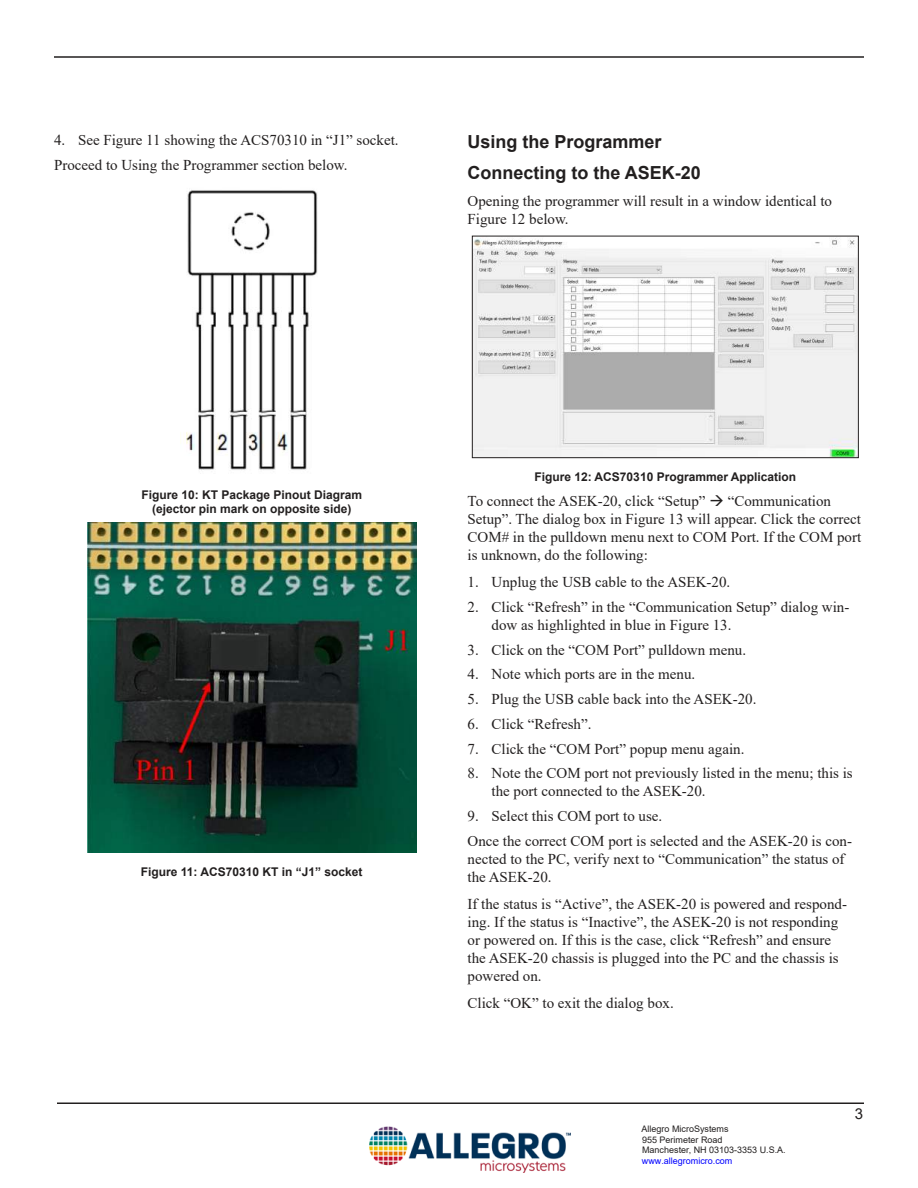
<style>
.page{position:relative;width:918px;height:1188px;background:#fff}
.page>*{position:absolute;margin:0;border:0;box-sizing:border-box;transform-origin:0 0}
.t1{font:700 18px/30.6px "Arial";color:#221f1f}
.t2{font:15px/18px "Times New Roman";color:#221f1f}
.t3{font:15px "Arial";color:#221f1f}
.t4{font:700 12px/14.4px "Arial";color:#221f1f;text-align:center}
.t5{font:9px/10.8px "Arial";color:#221f1f}
.t6{font:9px "Arial";color:#00f}
</style>
<div class="page">
<hr style="left:57px;top:1102px;width:807px;height:2px;background:#221f1f">
<hr style="left:54px;top:56px;width:810px;height:2px;background:#221f1f">
<img style="left:370px;top:1126px;width:201px;height:47px">
<img style="left:186px;top:190px;width:132px;height:280px">
<img style="left:88px;top:523px;width:328px;height:330px">
<img style="left:474px;top:238px;width:383px;height:218px">
<div style="left:472px;top:236px;width:387px;height:222px;border:1px solid #221f1f"></div>
<p class="t2" style="left:54px;top:129px;width:346px;line-height:24.8px">4. See Figure 11 showing the ACS70310 in “J1” socket.<br>Proceed to Using the Programmer section below.</p>
<p class="t1" style="left:468px;top:128px;width:235px">Using the Programmer<br>Connecting to the ASEK-20</p>
<p class="t2" style="left:468px;top:193px;width:366px">Opening the programmer will result in a window identical to<br>Figure 12 below.</p>
<p class="t4" style="left:141px;top:488px;width:222px">Figure 10: KT Package Pinout Diagram (ejector pin mark on opposite side)</p>
<p class="t4" style="left:141px;top:866px;width:223px">Figure 11: ACS70310 KT in “J1” socket</p>
<p class="t4" style="left:534px;top:471px;width:263px">Figure 12: ACS70310 Programmer Application</p>
<p class="t2" style="left:468px;top:494px;width:395px">To connect the ASEK-20, click “Setup” → “Communication Setup”. The dialog box in Figure 13 will appear. Click the correct COM# in the pulldown menu next to COM Port. If the COM port is unknown, do the following:</p>
<p class="t2" style="left:468px;top:575px;width:264px">1. Unplug the USB cable to the ASEK-20.</p>
<p class="t2" style="left:492px;top:599px;width:359px;text-indent:-24px">2. Click “Refresh” in the “Communication Setup” dialog win&shy;dow as highlighted in blue in Figure 13.</p>
<p class="t2" style="left:468px;top:642px;width:280px">3. Click on the “COM Port” pulldown menu.</p>
<p class="t2" style="left:468px;top:667px;width:229px">4. Note which ports are in the menu.</p>
<p class="t2" style="left:468px;top:692px;width:290px">5. Plug the USB cable back into the ASEK-20.</p>
<p class="t2" style="left:468px;top:716px;width:125px">6. Click “Refresh”.</p>
<p class="t2" style="left:468px;top:741px;width:278px">7. Click the “COM Port” popup menu again.</p>
<p class="t2" style="left:492px;top:766px;width:363px;text-indent:-24px">8. Note the COM port not previously listed in the menu; this is the port connected to the ASEK-20.</p>
<p class="t2" style="left:468px;top:805px;width:386px;line-height:24.8px">9. Select this COM port to use.<br>Once the correct COM port is selected and the ASEK-20 is con-</p>
<p class="t2" style="left:468px;top:851px;width:379px">nected to the PC, verify next to “Communication” the status of the ASEK-20.</p>
<p class="t2" style="left:468px;top:896px;width:381px">If the status is “Active”, the ASEK-20 is powered and respond&shy;ing. If the status is “Inactive”, the ASEK-20 is not responding or powered on. If this is the case, click “Refresh” and ensure the ASEK-20 chassis is plugged into the PC and the chassis is powered on.</p>
<p class="t2" style="left:468px;top:995px;width:208px">Click “OK” to exit the dialog box.</p>
<p class="t5" style="left:642px;top:1124px;width:146px">Allegro MicroSystems<br>955 Perimeter Road<br>Manchester, NH 03103-3353 U.S.A.</p>
<p class="t6" style="left:642px;top:1158px;width:92px">www.allegromicro.com</p>
<p class="t3" style="left:855px;top:1108px;width:10px">3</p>
</div>
